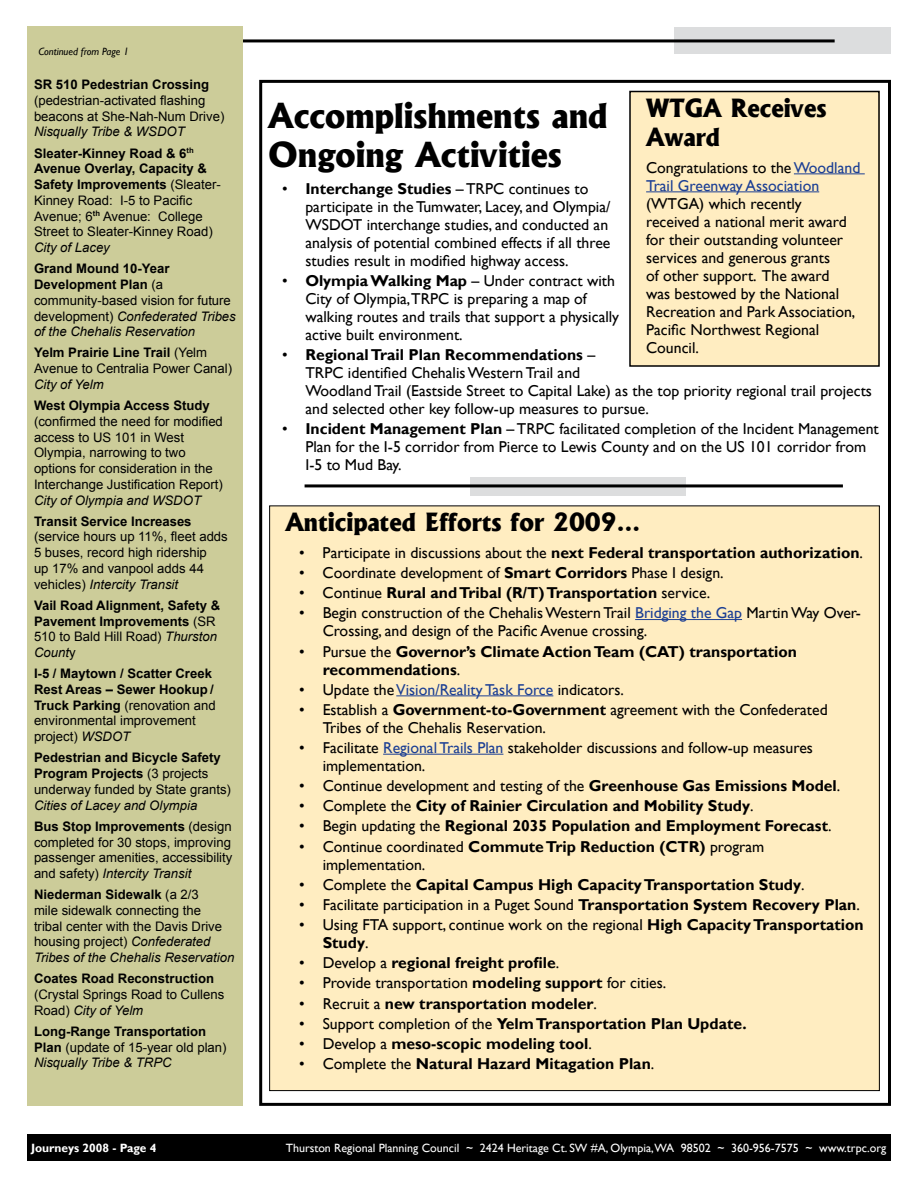
<style>
.page{position:relative;width:918px;height:1188px;background:#fff}
.page>*{position:absolute;margin:0;border:0;box-sizing:border-box;transform-origin:0 0}
.t1{font:800 33px/39.6px "Albertus";color:#000}
.t2{font:800 24px/28.8px "Albertus";color:#000}
.t3{font:15.75px/18px "Gill Sans";color:#000}
.t4{font:700 15.75px/18px "Gill Sans";color:#000}
.t5{font:15.75px/18px "Gill Sans";color:#1c3f94}
.t6{font:13.2px/15.8px "Arial";color:#000}
.t7{font:700 13.2px/15.8px "Arial";color:#000}
.t8{font:italic 13.2px/21.1px "Arial";color:#000}
.t9{font:12px "Gill Sans";color:#fff}
.t10{font:700 12px "Gill Sans";color:#fff}
.t11{font:italic 10.5px "Gill Sans";color:#000}
.s1{font-weight:700;font-style:normal}
.s2{font-weight:700}
.s3{font-style:italic}
.s4{font-weight:400}
.s5{font-weight:400;font-style:italic}
.s6{font-style:normal}
.s7{color:#000}
.s8{color:#1c3f94}
</style>
<div class="page">
<div style="left:27px;top:1134px;width:864px;height:27px;background:#000"></div>
<div style="left:674px;top:27px;width:216px;height:27px;background:#dcddde"></div>
<hr style="left:214px;top:39px;width:621px;height:3px;background:#000">
<div style="left:259px;top:80px;width:632px;height:1026px;border:3px solid #000"></div>
<div style="left:27px;top:26px;width:216px;height:1080px;background:#cc9"></div>
<div style="left:270px;top:506px;width:609px;height:585px;background:#ffedc1"></div>
<hr style="left:635px;top:619px;width:107px;height:1px;background:#1c3f94">
<hr style="left:396px;top:695px;width:157px;height:1px;background:#1c3f94">
<hr style="left:383px;top:754px;width:120px;height:1px;background:#1c3f94">
<div style="left:470px;top:477px;width:216px;height:18px;background:#dcddde"></div>
<hr style="left:305px;top:484px;width:538px;height:3px;background:#000">
<div style="left:630px;top:92px;width:249px;height:274px;background:#ffedc1"></div>
<hr style="left:794px;top:173px;width:71px;height:1px;background:#1c3f94">
<hr style="left:646px;top:191px;width:173px;height:1px;background:#1c3f94">
<p class="t11" style="left:38px;top:46px;width:92px">Continued from Page 1</p>
<p class="t7" style="left:34px;top:77px;width:177px">SR 510 Pedestrian Crossing</p>
<p class="t6" style="left:34px;top:93px;width:192px">(pedestrian-activated flashing beacons at She-Nah-Num Drive)</p>
<p class="t8" style="left:34px;top:121px;width:161px">Nisqually Tribe &amp; WSDOT<br><span class="s1">Sleater-Kinney Road &amp; 6</span><sup>th</sup></p>
<p class="t6" style="left:34px;top:161px;width:188px"><span class="s2">Avenue Overlay, Capacity &amp;<br>Safety Improvements</span> (Sleater-<br>Kinney Road: I-5 to Pacific<br>Avenue; 6<sup>th</sup> Avenue: College<br>Street to Sleater-Kinney Road)</p>
<p class="t8" style="left:34px;top:237px;width:77px">City of Lacey</p>
<p class="t6" style="left:34px;top:261px;width:203px"><span class="s2">Grand Mound 10-Year<br>Development Plan</span> (a community-based vision for future development) <span class="s3">Confederated Tribes of the Chehalis Reservation</span></p>
<p class="t6" style="left:34px;top:345px;width:200px"><span class="s2">Yelm Prairie Line Trail</span> (Yelm<br>Avenue to Centralia Power Canal)</p>
<p class="t8" style="left:34px;top:374px;width:71px">City of Yelm</p>
<p class="t7" style="left:34px;top:398px;width:177px">West Olympia Access Study</p>
<p class="t6" style="left:34px;top:413px;width:190px">(confirmed the need for modified access to US 101 in West<br>Olympia, narrowing to two options for consideration in the<br>Interchange Justification Report)</p>
<p class="t8" style="left:34px;top:490px;width:169px">City of Olympia and WSDOT</p>
<p class="t7" style="left:34px;top:514px;width:159px">Transit Service Increases</p>
<p class="t6" style="left:34px;top:529px;width:195px">(service hours up 11%, fleet adds<br>5 buses, record high ridership<br>up 17% and vanpool adds 44 vehicles) <span class="s3">Intercity Transit</span></p>
<p class="t7" style="left:34px;top:598px;width:188px">Vail Road Alignment, Safety &amp;<br>Pavement Improvements <span class="s4">(SR<br>510 to Bald Hill Road)</span> <span class="s5">Thurston<br>Count</span><span class="s4">y</span></p>
<p class="t7" style="left:34px;top:666px;width:183px">I-5 / Maytown / Scatter Creek<br>Rest Areas – Sewer Hookup /<br>Truck Parking <span class="s4">(renovation and environmental improvement project)</span> <span class="s5">WSDOT</span></p>
<p class="t7" style="left:34px;top:750px;width:198px">Pedestrian and Bicycle Safety<br>Program Projects <span class="s4">(3 projects underway funded by State grants)</span></p>
<p class="t8" style="left:34px;top:795px;width:199px">Cities of Lacey and Olympia<br><span class="s1">Bus Stop Improvements</span> <span class="s6">(design</span></p>
<p class="t6" style="left:34px;top:834px;width:200px;text-align:justify">completed for 30 stops, improving passenger amenities, accessibility and safety) <span class="s3">Intercity Transit</span></p>
<p class="t6" style="left:34px;top:887px;width:202px"><span class="s2">Niederman Sidewalk</span> (a 2/3<br>mile sidewalk connecting the<br>tribal center with the Davis Drive housing project) <span class="s3">Confederated<br>Tribes of the Chehalis Reservation</span></p>
<p class="t7" style="left:34px;top:971px;width:182px">Coates Road Reconstruction</p>
<p class="t6" style="left:34px;top:987px;width:192px">(Crystal Springs Road to Cullens<br>Road) <span class="s3">City of Yelm</span></p>
<p class="t7" style="left:34px;top:1024px;width:194px">Long-Range Transportation<br>Plan <span class="s4">(update of 15-year old plan)<br></span><span class="s5">Nisqually Tribe &amp; TRPC</span></p>
<h2 class="t2" style="left:646px;top:94px;width:182px">WTGA Receives<br>Award</h2>
<p class="t5" style="left:646px;top:159px;width:216px"><span class="s7">Congratulations to the</span> Woodland<br>Trail Greenway Association</p>
<p class="t3" style="left:646px;top:195px;width:211px">(WTGA) which recently received a national merit award for their outstanding volunteer services and generous grants<br>of other support. The award was bestowed by the National<br>Recreation and Park Association,<br>Pacific Northwest Regional<br>Council.</p>
<h1 class="t1" style="left:268px;top:96px;width:341px">Accomplishments and<br>Ongoing Activities</h1>
<p class="t3" style="left:305px;top:180px;width:307px;text-indent:-23px">• <span class="s2">Interchange Studies</span> – TRPC continues to participate in the Tumwater, Lacey, and Olympia/ WSDOT interchange studies, and conducted an analysis of potential combined effects if all three studies result in modified highway access.</p>
<p class="t3" style="left:305px;top:272px;width:315px;text-indent:-23px">• <span class="s2">Olympia Walking Map</span> – Under contract with City of Olympia,TRPC is preparing a map of walking routes and trails that support a physically active built environment.</p>
<p class="t3" style="left:305px;top:346px;width:568px;text-indent:-23px">• <span class="s2">Regional Trail Plan Recommendations</span> –<br>TRPC identified Chehalis Western Trail and<br>Woodland Trail (Eastside Street to Capital Lake) as the top priority regional trail projects and selected other key follow-up measures to pursue.</p>
<p class="t3" style="left:305px;top:420px;width:575px;text-indent:-23px">• <span class="s2">Incident Management Plan</span> – TRPC facilitated completion of the Incident Management<br>Plan for the I-5 corridor from Pierce to Lewis County and on the US 101 corridor from<br>I-5 to Mud Bay.</p>
<h2 class="t2" style="left:285px;top:508px;width:356px">Anticipated Efforts for 2009…</h2>
<p class="t4" style="left:299px;top:544px;width:565px"><span class="s4">• Participate in discussions about the</span> next Federal transportation authorization<span class="s4">.</span></p>
<p class="t3" style="left:299px;top:564px;width:426px">• Coordinate development of <span class="s2">Smart Corridors</span> Phase I design.</p>
<p class="t4" style="left:299px;top:584px;width:413px"><span class="s4">• Continue</span> Rural and Tribal (R/T) Transportation <span class="s4">service.</span></p>
<p class="t3" style="left:323px;top:604px;width:540px;text-indent:-23px">• Begin construction of the Chehalis Western Trail <span class="s8">Bridging the Gap</span> Martin Way Over-<br>Crossing, and design of the Pacific Avenue crossing.</p>
<p class="t4" style="left:323px;top:643px;width:476px;text-indent:-23px"><span class="s4">• Pursue the</span> Governor’s Climate Action Team (CAT) transportation recommendations<span class="s4">.</span></p>
<p class="t5" style="left:299px;top:681px;width:326px"><span class="s7">• Update the</span> Vision/Reality Task Force <span class="s7">indicators.</span></p>
<p class="t3" style="left:323px;top:701px;width:507px;text-indent:-23px">• Establish a <span class="s2">Government-to-Government</span> agreement with the Confederated<br>Tribes of the Chehalis Reservation.</p>
<p class="t3" style="left:323px;top:739px;width:492px;text-indent:-23px">• Facilitate <span class="s8">Regional Trails Plan</span> stakeholder discussions and follow-up measures implementation.</p>
<p class="t3" style="left:299px;top:777px;width:543px">• Continue development and testing of the <span class="s2">Greenhouse Gas Emissions Model</span>.</p>
<p class="t4" style="left:299px;top:797px;width:456px"><span class="s4">• Complete the</span> City of Rainier Circulation and Mobility Study<span class="s4">.</span></p>
<p class="t4" style="left:299px;top:818px;width:534px"><span class="s4">• Begin updating the</span> Regional 2035 Population and Employment Forecast<span class="s4">.</span></p>
<p class="t3" style="left:323px;top:838px;width:443px;text-indent:-23px">• Continue coordinated <span class="s2">Commute Trip Reduction (CTR)</span> program implementation.</p>
<p class="t4" style="left:299px;top:876px;width:507px"><span class="s4">• Complete the</span> Capital Campus High Capacity Transportation Study<span class="s4">.</span></p>
<p class="t3" style="left:299px;top:896px;width:562px">• Facilitate participation in a Puget Sound <span class="s2">Transportation System Recovery Plan</span>.</p>
<p class="t3" style="left:323px;top:916px;width:542px;text-indent:-23px">• Using FTA support, continue work on the regional <span class="s2">High Capacity Transportation<br>Study</span>.</p>
<p class="t4" style="left:299px;top:954px;width:261px"><span class="s4">• Develop a</span> regional freight profile<span class="s4">.</span></p>
<p class="t3" style="left:299px;top:974px;width:368px">• Provide transportation <span class="s2">modeling support</span> for cities.</p>
<p class="t4" style="left:299px;top:995px;width:299px"><span class="s4">• Recruit a</span> new transportation modeler<span class="s4">.</span></p>
<p class="t4" style="left:299px;top:1015px;width:449px"><span class="s4">• Support completion of the</span> Yelm Transportation Plan Update.</p>
<p class="t4" style="left:299px;top:1035px;width:294px"><span class="s4">• Develop a</span> meso-scopic modeling tool<span class="s4">.</span></p>
<p class="t4" style="left:299px;top:1055px;width:356px"><span class="s4">• Complete the</span> Natural Hazard Mitagation Plan<span class="s4">.</span></p>
<p class="t10" style="left:31px;top:1140px;width:127px">Journeys 2008 - Page 4</p>
<p class="t9" style="left:286px;top:1141px;width:602px">Thurston Regional Planning Council ~ 2424 Heritage Ct. SW #A, Olympia,WA 98502 ~ 360-956-7575 ~ www.trpc.org</p>
</div>
